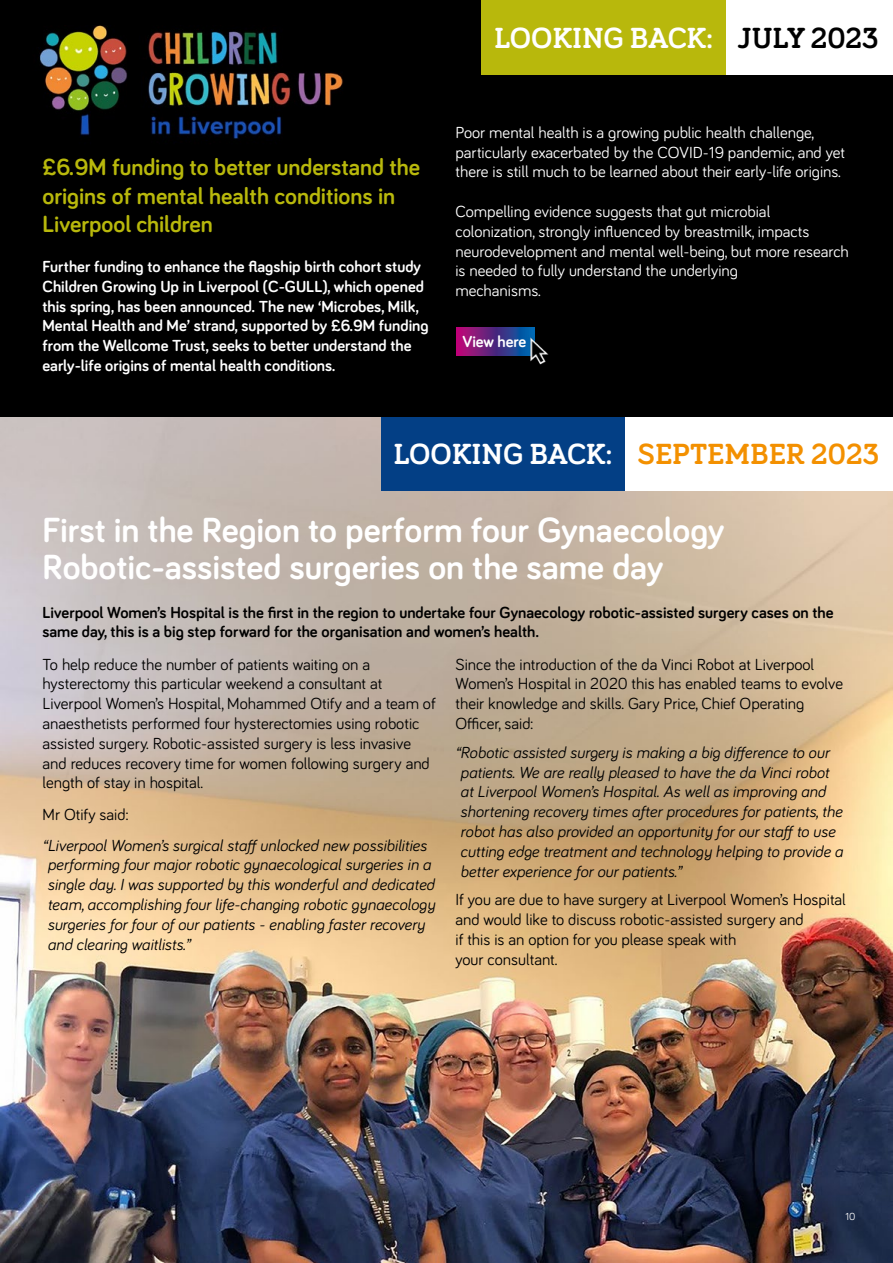
<style>
.page{position:relative;width:893px;height:1263px;background:#fff}
.page>*{position:absolute;margin:0;border:0;box-sizing:border-box;transform-origin:0 0}
.t1{font:700 36px/37.5px "Bariol";color:#fff}
.t2{font:700 30px "Bariol Serif";color:#f39000}
.t3{font:700 30px "Bariol Serif";color:#fff}
.t4{font:700 24px/28.8px "Bariol";color:#b8b80c}
.t5{font:16.5px/19.8px "Bariol";color:#000}
.t6{font:italic 16.5px/19.8px "Bariol";color:#000}
.t7{font:16.5px/19.8px "Bariol";color:#fff}
.t8{font:700 16.5px/19.8px "Bariol";color:#fff}
.t9{font:700 16.5px/19.8px "Bariol";color:#000}
.t10{font:10.5px "Bariol";color:#fff}
.s1{color:#000}
.s2{color:#fff}
</style>
<div class="page">
<img style="left:0;top:417px;width:893px;height:846px">
<div style="left:381px;top:417px;width:244px;height:74px;background:#033f85"></div>
<div style="left:625px;top:417px;width:268px;height:74px;background:#fff"></div>
<div style="left:0;top:0;width:893px;height:417px;background:#000"></div>
<div style="left:456px;top:327px;width:79px;height:28px;background:linear-gradient(to right,#be006a,#0063a7)"></div>
<img style="left:527px;top:335px;width:22px;height:30px">
<img style="left:39px;top:25px;width:304px;height:114px">
<div style="left:481px;top:0;width:245px;height:74px;background:#b8b80c"></div>
<div style="left:726px;top:0;width:167px;height:74px;background:#fff"></div>
<h2 class="t3" style="left:494px;top:17px;width:386px">LOOKING BACK: <span class="s1">JULY 2023</span></h2>
<h3 class="t4" style="left:42px;top:151px;width:379px">£6.9M funding to better understand the origins of mental health conditions in<br>Liverpool children</h3>
<p class="t8" style="left:42px;top:256px;width:388px">Further funding to enhance the flagship birth cohort study Children Growing Up in Liverpool (C-GULL), which opened this spring, has been announced. The new ‘Microbes, Milk, Mental Health and Me’ strand, supported by £6.9M funding from the Wellcome Trust, seeks to better understand the early-life origins of mental health conditions.</p>
<p class="t7" style="left:455px;top:122px;width:391px">Poor mental health is a growing public health challenge, particularly exacerbated by the COVID-19 pandemic, and yet there is still much to be learned about their early-life origins.</p>
<p class="t7" style="left:455px;top:201px;width:395px">Compelling evidence suggests that gut microbial colonization, strongly influenced by breastmilk, impacts neurodevelopment and mental well-being, but more research is needed to fully understand the underlying<br>mechanisms.</p>
<p class="t8" style="left:462px;top:331px;width:65px">View here</p>
<h2 class="t2" style="left:393px;top:433px;width:487px"><span class="s2">LOOKING BACK:</span> SEPTEMBER 2023</h2>
<h1 class="t1" style="left:43px;top:510px;width:683px">First in the Region to perform four Gynaecology<br>Robotic-assisted surgeries on the same day</h1>
<p class="t9" style="left:43px;top:602px;width:793px">Liverpool Women’s Hospital is the first in the region to undertake four Gynaecology robotic-assisted surgery cases on the same day, this is a big step forward for the organisation and women’s health.</p>
<p class="t5" style="left:43px;top:653px;width:395px">To help reduce the number of patients waiting on a hysterectomy this particular weekend a consultant at Liverpool Women’s Hospital, Mohammed Otify and a team of anaesthetists performed four hysterectomies using robotic assisted surgery. Robotic-assisted surgery is less invasive and reduces recovery time for women following surgery and length of stay in hospital.</p>
<p class="t5" style="left:43px;top:804px;width:87px">Mr Otify said:</p>
<p class="t6" style="left:43px;top:834px;width:394px">“Liverpool Women’s surgical staff unlocked new possibilities performing four major robotic gynaecological surgeries in a single day. I was supported by this wonderful and dedicated team, accomplishing four life-changing robotic gynaecology surgeries for four of our patients - enabling faster recovery and clearing waitlists.”</p>
<p class="t5" style="left:455px;top:653px;width:389px">Since the introduction of the da Vinci Robot at Liverpool Women’s Hospital in 2020 this has enabled teams to evolve their knowledge and skills. Gary Price, Chief Operating Officer, said:</p>
<p class="t6" style="left:455px;top:741px;width:389px">“Robotic assisted surgery is making a big difference to our patients. We are really pleased to have the da Vinci robot<br>at Liverpool Women’s Hospital. As well as improving and shortening recovery times after procedures for patients, the robot has also provided an opportunity for our staff to use cutting edge treatment and technology helping to provide a better experience for our patients.”</p>
<p class="t5" style="left:455px;top:889px;width:392px">If you are due to have surgery at Liverpool Women’s Hospital and would like to discuss robotic-assisted surgery and<br>if this is an option for you please speak with<br>your consultant.</p>
<p class="t10" style="left:845px;top:1210px;width:12px">10</p>
</div>
